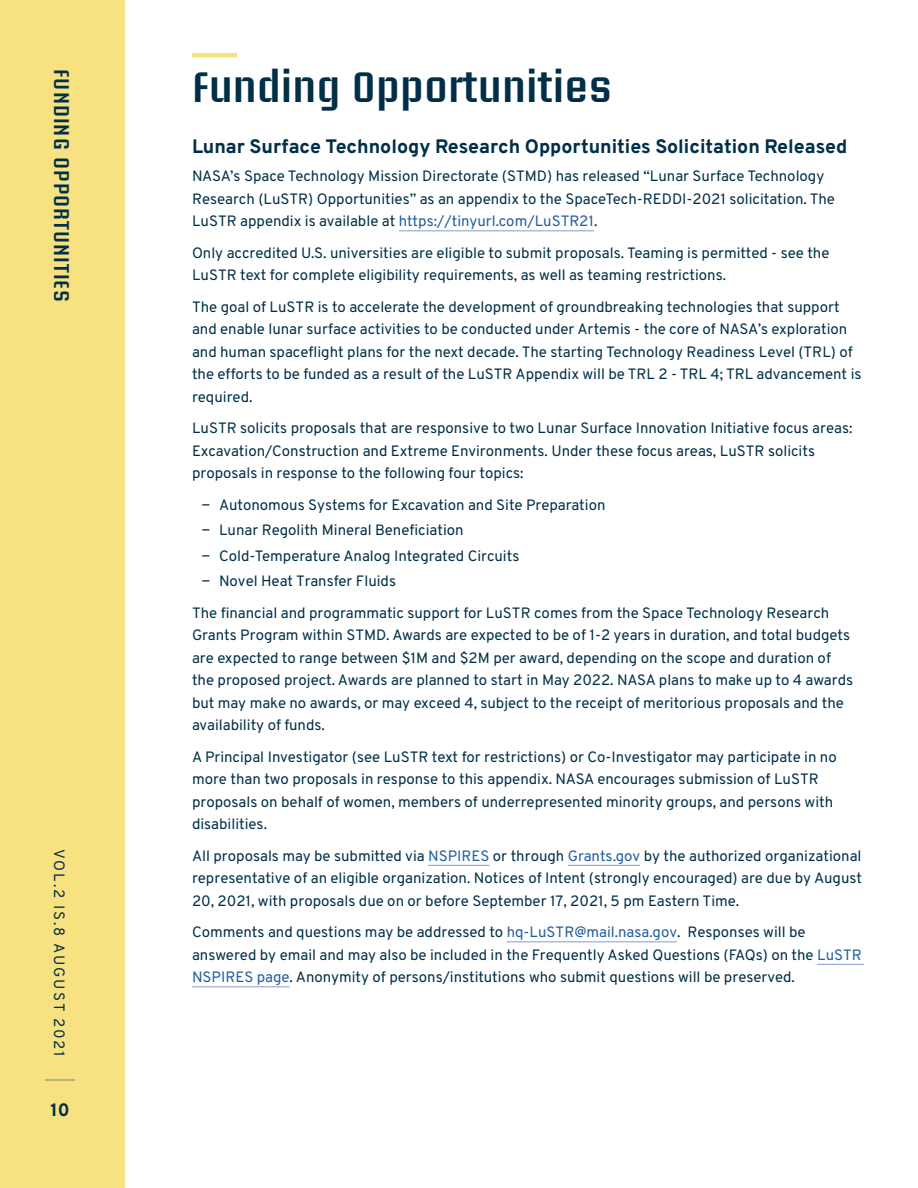
<style>
.page{position:relative;width:918px;height:1188px;background:#fff}
.page>*{position:absolute;margin:0;border:0;box-sizing:border-box;transform-origin:0 0}
.t1{font:600 42px "Briem Akademi Std";color:#002f47}
.t2{font:600 21px "Briem Akademi Std";letter-spacing:.05em;color:#002f47}
.t3{font:800 19.5px "Overpass";color:#002f47}
.t4{font:800 18px "Overpass";color:#002f47}
.t5{font:15px/22.5px "Overpass";color:#002f47}
.t6{font:15px "Overpass";letter-spacing:.13em;color:#002f47}
.s1{color:#215e9e}
</style>
<div class="page">
<div style="left:0;top:0;width:125px;height:1188px;background:#f8e180"></div>
<hr style="left:45px;top:1080px;width:30px;height:1px;background:#002f47">
<hr style="left:192px;top:53px;width:45px;height:4px;background:#f8e180">
<hr style="left:399px;top:230px;width:195px;height:1px;background:#879bc6">
<hr style="left:428px;top:865px;width:61px;height:1px;background:#879bc6">
<hr style="left:568px;top:865px;width:72px;height:1px;background:#879bc6">
<hr style="left:507px;top:941px;width:170px;height:1px;background:#879bc6">
<hr style="left:817px;top:964px;width:47px;height:1px;background:#879bc6">
<hr style="left:192px;top:986px;width:98px;height:1px;background:#879bc6">
<h2 class="t2" style="left:73px;top:69px;width:231px;rotate:90deg">Funding Opportunities</h2>
<p class="t6" style="left:68px;top:849px;width:209px;rotate:90deg">VOL.2 IS.8 AUGUST 2021</p>
<p class="t4" style="left:50px;top:1099px;width:21px">10</p>
<h1 class="t1" style="left:192px;top:64px;width:422px">Funding Opportunities</h1>
<h3 class="t3" style="left:192px;top:134px;width:657px">Lunar Surface Technology Research Opportunities Solicitation Released</h3>
<p class="t5" style="left:192px;top:165px;width:645px">NASA’s Space Technology Mission Directorate (STMD) has released “Lunar Surface Technology<br>Research (LuSTR) Opportunities” as an appendix to the SpaceTech-REDDI-2021 solicitation. The<br>LuSTR appendix is available at <span class="s1">https://tinyurl.com/LuSTR21</span>.</p>
<p class="t5" style="left:192px;top:241px;width:639px">Only accredited U.S. universities are eligible to submit proposals. Teaming is permitted - see the<br>LuSTR text for complete eligibility requirements, as well as teaming restrictions.</p>
<p class="t5" style="left:192px;top:295px;width:671px">The goal of LuSTR is to accelerate the development of groundbreaking technologies that support and enable lunar surface activities to be conducted under Artemis - the core of NASA’s exploration and human spaceflight plans for the next decade. The starting Technology Readiness Level (TRL) of the efforts to be funded as a result of the LuSTR Appendix will be TRL 2 - TRL 4; TRL advancement is required.</p>
<p class="t5" style="left:192px;top:417px;width:662px">LuSTR solicits proposals that are responsive to two Lunar Surface Innovation Initiative focus areas:<br>Excavation/Construction and Extreme Environments. Under these focus areas, LuSTR solicits proposals in response to the following four topics:</p>
<p class="t5" style="left:201px;top:492px;width:406px;line-height:25.5px">− Autonomous Systems for Excavation and Site Preparation − Lunar Regolith Mineral Beneficiation<br>− Cold-Temperature Analog Integrated Circuits<br>− Novel Heat Transfer Fluids</p>
<p class="t5" style="left:192px;top:601px;width:663px">The financial and programmatic support for LuSTR comes from the Space Technology Research Grants Program within STMD. Awards are expected to be of 1-2 years in duration, and total budgets are expected to range between $1M and $2M per award, depending on the scope and duration of the proposed project. Awards are planned to start in May 2022. NASA plans to make up to 4 awards but may make no awards, or may exceed 4, subject to the receipt of meritorious proposals and the availability of funds.</p>
<p class="t5" style="left:192px;top:745px;width:646px">A Principal Investigator (see LuSTR text for restrictions) or Co-Investigator may participate in no more than two proposals in response to this appendix. NASA encourages submission of LuSTR proposals on behalf of women, members of underrepresented minority groups, and persons with disabilities.</p>
<p class="t5" style="left:192px;top:844px;width:672px;text-align:justify">All proposals may be submitted via <span class="s1">NSPIRES</span> or through <span class="s1">Grants.gov</span> by the authorized organizational representative of an eligible organization. Notices of Intent (strongly encouraged) are due by August 20, 2021, with proposals due on or before September 17, 2021, 5 pm Eastern Time.</p>
<p class="t5" style="left:192px;top:921px;width:671px">Comments and questions may be addressed to <span class="s1">hq-LuSTR@mail.nasa.gov</span>. Responses will be answered by email and may also be included in the Frequently Asked Questions (FAQs) on the <span class="s1">LuSTR<br>NSPIRES page</span>. Anonymity of persons/institutions who submit questions will be preserved.</p>
</div>
